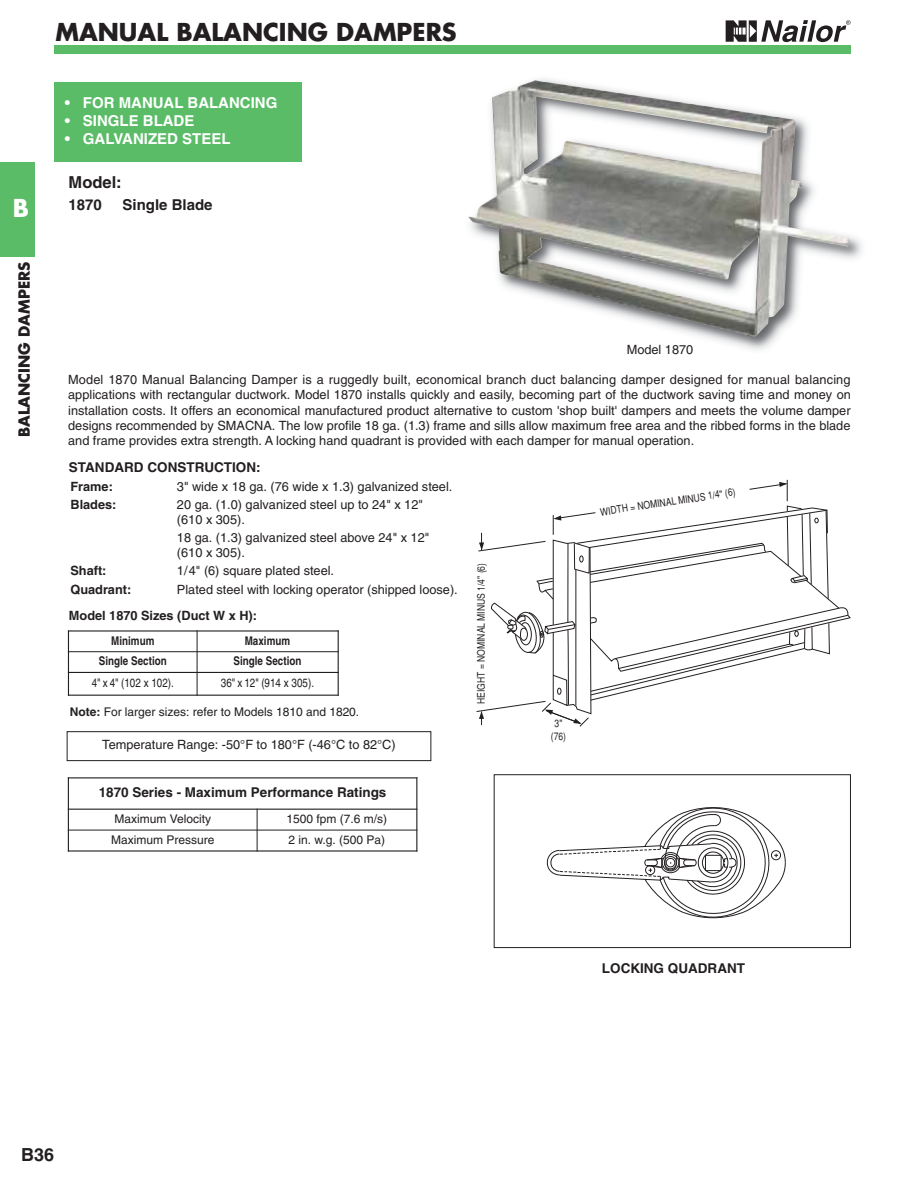
<style>
.page{position:relative;width:918px;height:1188px;background:#fff}
.page>*{position:absolute;margin:0;border:0;box-sizing:border-box;transform-origin:0 0}
.t1{font:700 24px "Futura";color:#231f20}
.t2{font:700 24px "Futura";color:#fff}
.t3{font:700 18px "Helvetica";color:#231f20}
.t4{font:700 16.5px "Helvetica";color:#231f20}
.t5{font:700 15px "Helvetica";color:#fff}
.t6{font:700 15px "Futura";color:#231f20}
.t7{font:700 15px "Helvetica";color:#231f20}
.t8{font:700 13.5px "Helvetica";color:#231f20}
.t9{font:12.75px/15.3px "Helvetica";color:#231f20}
.t10{font:700 12.75px "Helvetica";color:#231f20}
.t11{font:12px "Helvetica";color:#231f20}
.t12{font:700 condensed 12px "Helvetica";color:#231f20}
.t13{font:condensed 12px "Helvetica";color:#231f20}
.t14{font:condensed 10.5px/12.8px "Helvetica";color:#231f20;text-align:center}
.s1{font-weight:700}
</style>
<div class="page">
<svg style="left:726px;top:20px;width:124px;height:22px"></svg>
<div style="left:54px;top:45px;width:797px;height:8px;background:#5abc66"></div>
<div style="left:0;top:162px;width:34px;height:94px;background:#5abc66"></div>
<img style="left:537px;top:79px;width:325px;height:271px">
<img style="left:468px;top:80px;width:382px;height:257px">
<div style="left:54px;top:83px;width:248px;height:79px;background:#5abc66"></div>
<hr style="left:68px;top:630px;width:1px;height:66px;background:#231f20">
<hr style="left:197px;top:630px;width:1px;height:66px;background:#231f20">
<hr style="left:338px;top:630px;width:1px;height:66px;background:#231f20">
<hr style="left:68px;top:630px;width:271px;height:2px;background:#231f20">
<hr style="left:68px;top:651px;width:271px;height:1px;background:#231f20">
<hr style="left:68px;top:672px;width:271px;height:1px;background:#231f20">
<hr style="left:68px;top:695px;width:271px;height:1px;background:#231f20">
<div style="left:67px;top:731px;width:364px;height:30px;border:1px solid #231f20"></div>
<svg style="left:476px;top:480px;width:375px;height:247px"></svg>
<svg style="left:546px;top:807px;width:240px;height:112px"></svg>
<div style="left:494px;top:774px;width:357px;height:174px;border:1px solid #231f20"></div>
<hr style="left:68px;top:777px;width:1px;height:75px;background:#231f20">
<hr style="left:257px;top:809px;width:1px;height:43px;background:#231f20">
<hr style="left:416px;top:777px;width:1px;height:75px;background:#231f20">
<hr style="left:68px;top:777px;width:349px;height:1px;background:#231f20">
<hr style="left:68px;top:809px;width:349px;height:1px;background:#231f20">
<hr style="left:68px;top:830px;width:349px;height:1px;background:#231f20">
<hr style="left:68px;top:850px;width:349px;height:2px;background:#231f20">
<h1 class="t2" style="left:13px;top:197px;width:18px">B</h1>
<p class="t6" style="left:17px;top:437px;width:177px;rotate:-90deg">BALANCING DAMPERS</p>
<h1 class="t1" style="left:56px;top:22px;width:403px">MANUAL BALANCING DAMPERS</h1>
<p class="t5" style="left:65px;top:97px;width:214px">• FOR MANUAL BALANCING</p>
<p class="t5" style="left:65px;top:115px;width:131px">• SINGLE BLADE</p>
<p class="t5" style="left:65px;top:133px;width:167px">• GALVANIZED STEEL</p>
<p class="t4" style="left:69px;top:176px;width:55px">Model:</p>
<p class="t7" style="left:69px;top:199px;width:35px">1870</p>
<p class="t7" style="left:123px;top:199px;width:91px">Single Blade</p>
<p class="t9" style="left:627px;top:343px;width:68px">Model 1870</p>
<p class="t9" style="left:68px;top:373px;width:784px;text-align:justify">Model 1870 Manual Balancing Damper is a ruggedly built, economical branch duct balancing damper designed for manual balancing applications with rectangular ductwork. Model 1870 installs quickly and easily, becoming part of the ductwork saving time and money on installation costs. It offers an economical manufactured product alternative to custom 'shop built' dampers and meets the volume damper designs recommended by SMACNA. The low profile 18 ga. (1.3) frame and sills allow maximum free area and the ribbed forms in the blade and frame provides extra strength. A locking hand quadrant is provided with each damper for manual operation.</p>
<p class="t8" style="left:69px;top:462px;width:193px">STANDARD CONSTRUCTION:</p>
<p class="t10" style="left:70px;top:481px;width:44px">Frame:</p>
<p class="t9" style="left:177px;top:480px;width:277px">3" wide x 18 ga. (76 wide x 1.3) galvanized steel.</p>
<p class="t10" style="left:70px;top:500px;width:47px">Blades:</p>
<p class="t9" style="left:177px;top:499px;width:247px;line-height:14.2px">20 ga. (1.0) galvanized steel up to 24" x 12" (610 x 305).</p>
<p class="t9" style="left:177px;top:532px;width:254px;line-height:14.2px">18 ga. (1.3) galvanized steel above 24" x 12" (610 x 305).</p>
<p class="t10" style="left:70px;top:566px;width:38px">Shaft:</p>
<p class="t9" style="left:177px;top:564px;width:159px">1/4" (6) square plated steel.</p>
<p class="t10" style="left:70px;top:585px;width:62px">Quadrant:</p>
<p class="t9" style="left:177px;top:583px;width:282px">Plated steel with locking operator (shipped loose).</p>
<p class="t10" style="left:69px;top:610px;width:190px">Model 1870 Sizes (Duct W x H):</p>
<p class="t12" style="left:111px;top:636px;width:45px">Minimum</p>
<p class="t12" style="left:245px;top:636px;width:47px">Maximum</p>
<p class="t12" style="left:99px;top:656px;width:70px">Single Section</p>
<p class="t12" style="left:233px;top:656px;width:70px">Single Section</p>
<p class="t13" style="left:92px;top:678px;width:84px">4" x 4" (102 x 102).</p>
<p class="t13" style="left:221px;top:678px;width:95px">36" x 12" (914 x 305).</p>
<p class="t11" style="left:70px;top:708px;width:291px"><span class="s1">Note:</span> For larger sizes: refer to Models 1810 and 1820.</p>
<p class="t9" style="left:102px;top:738px;width:295px">Temperature Range: -50°F to 180°F (-46°C to 82°C)</p>
<p class="t8" style="left:99px;top:787px;width:289px">1870 Series - Maximum Performance Ratings</p>
<p class="t11" style="left:115px;top:814px;width:98px">Maximum Velocity</p>
<p class="t11" style="left:287px;top:814px;width:102px">1500 fpm (7.6 m/s)</p>
<p class="t11" style="left:111px;top:835px;width:105px">Maximum Pressure</p>
<p class="t11" style="left:289px;top:835px;width:98px">2 in. w.g. (500 Pa)</p>
<p class="t14" style="left:476px;top:704px;width:142px;rotate:-90deg">HEIGHT = NOMINAL MINUS 1/4" (6)</p>
<p class="t14" style="left:599px;top:507px;width:138px;rotate:-9deg">WIDTH = NOMINAL MINUS 1/4" (6)</p>
<p class="t14" style="left:551px;top:718px;width:17px">3" (76)</p>
<p class="t8" style="left:602px;top:963px;width:145px">LOCKING QUADRANT</p>
<h2 class="t3" style="left:21px;top:1148px;width:34px">B36</h2>
</div>
